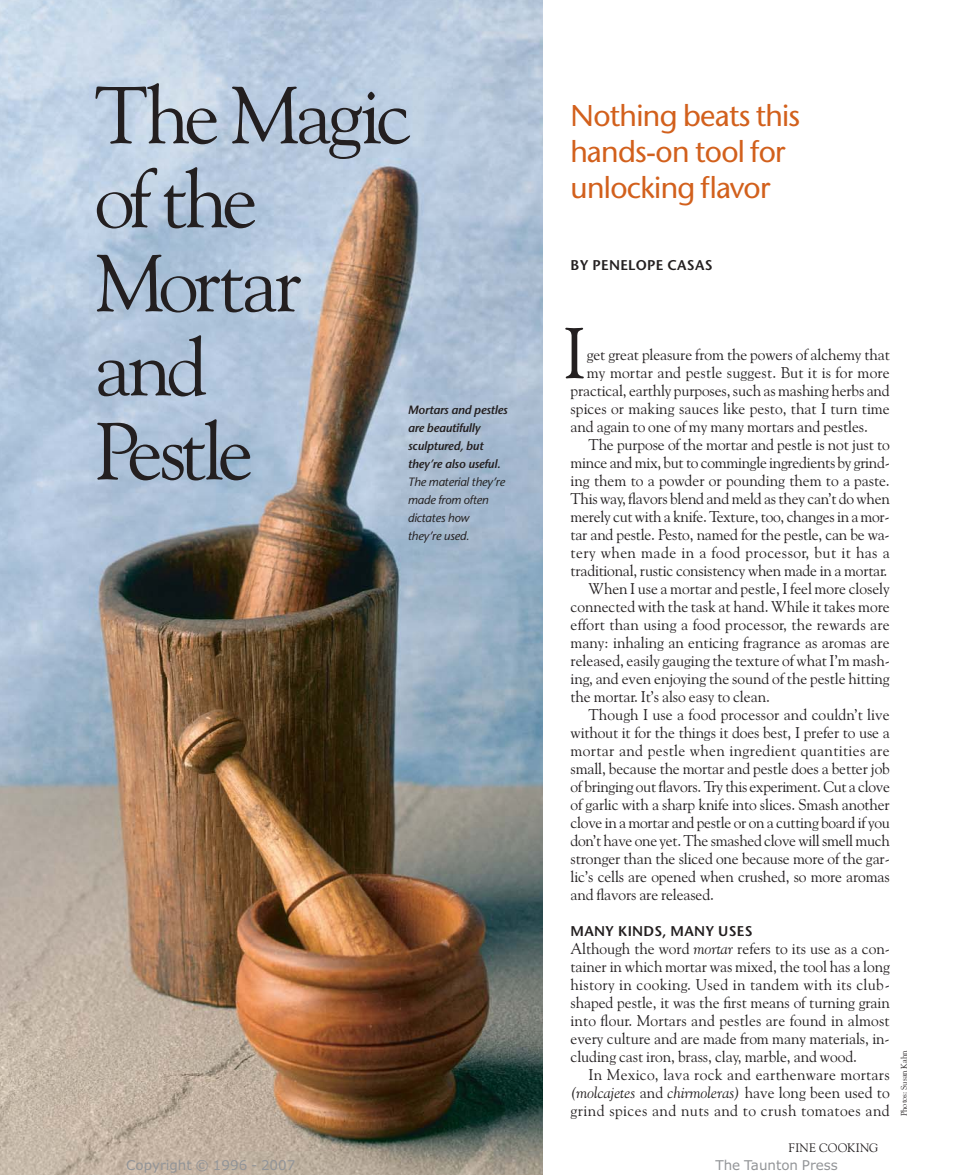
<style>
.page{position:relative;width:959px;height:1175px;background:#fff}
.page>*{position:absolute;margin:0;border:0;box-sizing:border-box;transform-origin:0 0}
.t1{font:81px/84px "Goudy Old Style BT";letter-spacing:-.06em;color:#231f20}
.t2{font:72px "Goudy Old Style BT";color:#231f20}
.t3{font:30px/36px "Stone Sans";letter-spacing:-.025em;color:#d2601c}
.t4{font:15.6px/18px "Goudy Old Style BT";letter-spacing:-.01em;color:#231f20;text-align:justify}
.t5{font:15.6px "Goudy Old Style BT";letter-spacing:.01em;color:#231f20}
.t6{font:15.6px "Goudy Old Style BT";letter-spacing:.02em;color:#231f20}
.t7{font:15.6px "Goudy Old Style BT";letter-spacing:.025em;color:#231f20}
.t8{font:600 14.1px "Stone Sans";letter-spacing:.015em;color:#231f20}
.t9{font:13.5px "Verdana";color:#939598}
.t10{font:12.3px "Goudy Old Style BT";letter-spacing:.025em;color:#231f20}
.t11{font:italic 600 12px/18px "Stone Sans";letter-spacing:-.015em;color:#231f20}
.t12{font:italic 12px/18px "Stone Sans";letter-spacing:-.015em;color:#231f20}
.t13{font:8.25px "Goudy Old Style BT";color:#231f20}
.s1{font-style:italic}
</style>
<div class="page">
<img style="left:0;top:0;width:542px;height:1174px">
<h1 class="t1" style="left:94px;top:79px;width:318px">The Magic of the<br>Mortar and<br>Pestle</h1>
<p class="t11" style="left:408px;top:402px;width:101px">Mortars and pestles are beautifully sculptured, but they’re also useful.</p>
<p class="t12" style="left:408px;top:474px;width:99px">The material they’re made from often dictates how they’re used.</p>
<h3 class="t3" style="left:570px;top:101px;width:231px">Nothing beats this hands-on tool for unlocking flavor</h3>
<p class="t8" style="left:570px;top:260px;width:143px">BY PENELOPE CASAS</p>
<h2 class="t2" style="left:563px;top:322px;width:25px">I</h2>
<p class="t4" style="left:586px;top:347px;width:304px">get great pleasure from the powers of alchemy that</p>
<p class="t5" style="left:586px;top:366px;width:304px">my mortar and pestle suggest. But it is for more</p>
<p class="t4" style="left:570px;top:383px;width:321px">practical, earthly purposes, such as mashing herbs and</p>
<p class="t4" style="left:570px;top:401px;width:321px">spices or making sauces like pesto, that I turn time</p>
<p class="t4" style="left:570px;top:419px;width:299px">and again to one of my many mortars and pestles.</p>
<p class="t4" style="left:588px;top:437px;width:303px">The purpose of the mortar and pestle is not just to</p>
<p class="t4" style="left:570px;top:455px;width:321px">mince and mix, but to commingle ingredients by grind-</p>
<p class="t4" style="left:570px;top:473px;width:321px">ing them to a powder or pounding them to a paste.</p>
<p class="t4" style="left:570px;top:491px;width:321px">This way, flavors blend and meld as they can’t do when</p>
<p class="t4" style="left:570px;top:509px;width:321px">merely cut with a knife. Texture, too, changes in a mor-</p>
<p class="t4" style="left:570px;top:527px;width:321px">tar and pestle. Pesto, named for the pestle, can be wa-</p>
<p class="t7" style="left:570px;top:546px;width:321px">tery when made in a food processor, but it has a</p>
<p class="t4" style="left:570px;top:563px;width:318px">traditional, rustic consistency when made in a mortar.</p>
<p class="t4" style="left:588px;top:581px;width:303px">When I use a mortar and pestle, I feel more closely</p>
<p class="t4" style="left:570px;top:599px;width:321px">connected with the task at hand. While it takes more</p>
<p class="t5" style="left:570px;top:618px;width:321px">effort than using a food processor, the rewards are</p>
<p class="t4" style="left:570px;top:635px;width:321px">many: inhaling an enticing fragrance as aromas are</p>
<p class="t4" style="left:570px;top:653px;width:321px">released, easily gauging the texture of what I’m mash-</p>
<p class="t4" style="left:570px;top:671px;width:321px">ing, and even enjoying the sound of the pestle hitting</p>
<p class="t4" style="left:570px;top:689px;width:201px">the mortar. It’s also easy to clean.</p>
<p class="t4" style="left:588px;top:707px;width:303px">Though I use a food processor and couldn’t live</p>
<p class="t4" style="left:570px;top:725px;width:321px">without it for the things it does best, I prefer to use a</p>
<p class="t6" style="left:570px;top:744px;width:321px">mortar and pestle when ingredient quantities are</p>
<p class="t4" style="left:570px;top:761px;width:321px">small, because the mortar and pestle does a better job</p>
<p class="t4" style="left:570px;top:779px;width:321px">of bringing out flavors. Try this experiment. Cut a clove</p>
<p class="t4" style="left:570px;top:797px;width:321px">of garlic with a sharp knife into slices. Smash another</p>
<p class="t4" style="left:570px;top:815px;width:321px">clove in a mortar and pestle or on a cutting board if you</p>
<p class="t4" style="left:570px;top:833px;width:321px">don’t have one yet. The smashed clove will smell much</p>
<p class="t4" style="left:570px;top:851px;width:321px">stronger than the sliced one because more of the gar-</p>
<p class="t4" style="left:570px;top:869px;width:321px">lic’s cells are opened when crushed, so more aromas</p>
<p class="t4" style="left:570px;top:887px;width:145px">and flavors are released.</p>
<p class="t8" style="left:570px;top:926px;width:183px">MANY KINDS, MANY USES</p>
<p class="t4" style="left:570px;top:941px;width:321px">Although the word <span class="s1">mortar</span> refers to its use as a con&shy;tainer in which mortar was mixed, the tool has a long history in cooking. Used in tandem with its club&shy;shaped pestle, it was the first means of turning grain into flour. Mortars and pestles are found in almost every culture and are made from many materials, in&shy;cluding cast iron, brass, clay, marble, and wood.</p>
<p class="t4" style="left:570px;top:1067px;width:321px;text-indent:18px">In Mexico, lava rock and earthenware mortars <span class="s1">(molcajetes</span> and <span class="s1">chirmoleras)</span> have long been used to grind spices and nuts and to crush tomatoes and</p>
<p class="t10" style="left:788px;top:1142px;width:91px">FINE COOKING</p>
<p class="t9" style="left:126px;top:1160px;width:171px">Copyright © 1996 - 2007</p>
<p class="t9" style="left:715px;top:1160px;width:124px">The Taunton Press</p>
<p class="t13" style="left:900px;top:1116px;width:67px;rotate:-90deg">Photos: Susan Kahn</p>
</div>
